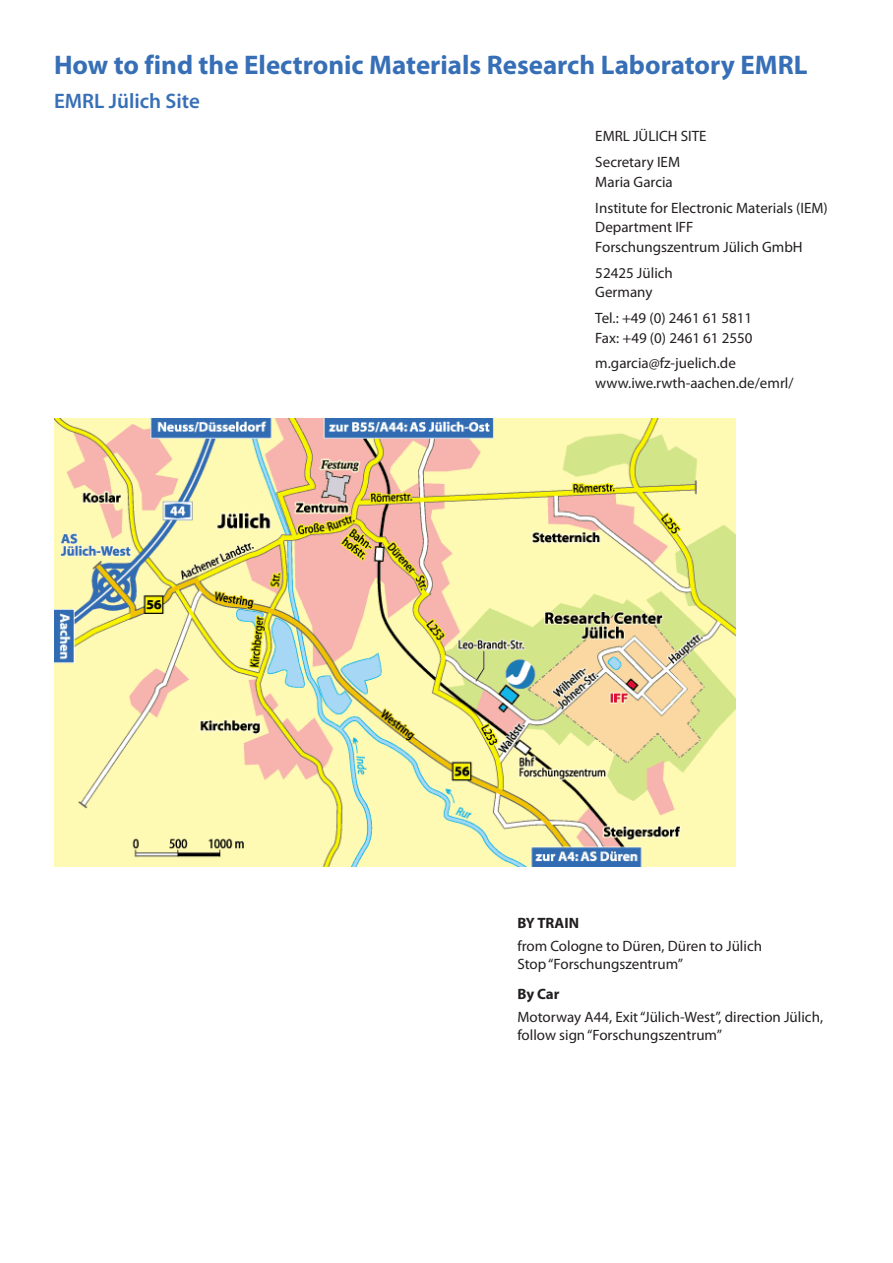
<style>
.page{position:relative;width:893px;height:1263px;background:#fff}
.page>*{position:absolute;margin:0;border:0;box-sizing:border-box;transform-origin:0 0}
.t1{font:700 27px "Myriad Pro";color:#376fb7}
.t2{font:600 21px "Myriad Pro";color:#376fb7}
.t3{font:15px/19.5px "Myriad Pro";color:#231f20}
.t4{font:700 15px "Myriad Pro";color:#231f20}
</style>
<div class="page">
<img style="left:54px;top:418px;width:681px;height:448px">
<h1 class="t1" style="left:54px;top:48px;width:755px">How to find the Electronic Materials Research Laboratory EMRL</h1>
<h2 class="t2" style="left:54px;top:88px;width:147px">EMRL Jülich Site</h2>
<p class="t3" style="left:595px;top:123px;width:113px;line-height:25.8px">EMRL JÜLICH SITE<br>Secretary IEM</p>
<p class="t3" style="left:595px;top:169px;width:234px;line-height:25.8px">Maria Garcia<br>Institute for Electronic Materials (IEM)</p>
<p class="t3" style="left:595px;top:217px;width:209px">Department IFF<br>Forschungszentrum Jülich GmbH</p>
<p class="t3" style="left:595px;top:263px;width:79px">52425 Jülich<br>Germany</p>
<p class="t3" style="left:595px;top:308px;width:159px">Tel.: +49 (0) 2461 61 5811<br>Fax: +49 (0) 2461 61 2550</p>
<p class="t3" style="left:595px;top:353px;width:200px">m.garcia@fz-juelich.de www.iwe.rwth-aachen.de/emrl/</p>
<p class="t4" style="left:517px;top:913px;width:63px">BY TRAIN</p>
<p class="t3" style="left:517px;top:936px;width:246px;line-height:18px">from Cologne to Düren, Düren to Jülich<br>Stop “Forschungszentrum”</p>
<p class="t4" style="left:517px;top:984px;width:44px">By Car</p>
<p class="t3" style="left:517px;top:1007px;width:307px;line-height:18px">Motorway A44, Exit “Jülich-West”, direction Jülich, follow sign “Forschungszentrum”</p>
</div>
